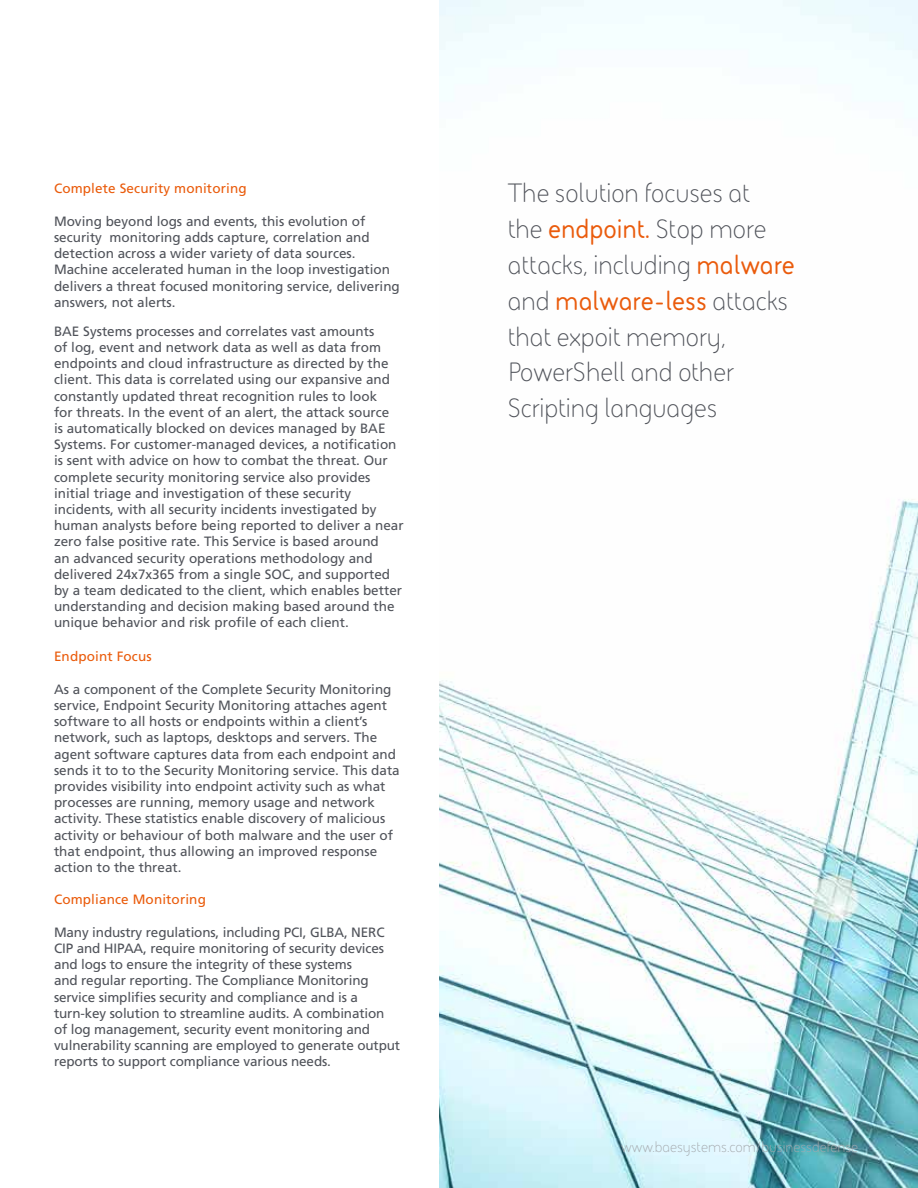
<style>
.page{position:relative;width:918px;height:1188px;background:#fff}
.page>*{position:absolute;margin:0;border:0;box-sizing:border-box;transform-origin:0 0}
.t1{font:27px/36px "BAE Systems";color:#50535a}
.t2{font:15px "BAE Systems";color:#a4a9ad}
.t3{font:13.5px/16.2px "Frutiger LT Std";color:#50535a}
.t4{font:13.5px "Frutiger LT Std";letter-spacing:.01em;color:#ea5b0b}
.s1{font-weight:700;color:#ea5b0c}
</style>
<div class="page">
<img style="left:439px;top:0;width:479px;height:1188px">
<p class="t4" style="left:54px;top:180px;width:194px">Complete Security monitoring</p>
<p class="t3" style="left:54px;top:213px;width:347px">Moving beyond logs and events, this evolution of security monitoring adds capture, correlation and detection across a wider variety of data sources.<br>Machine accelerated human in the loop investigation delivers a threat focused monitoring service, delivering answers, not alerts.</p>
<p class="t3" style="left:54px;top:323px;width:351px">BAE Systems processes and correlates vast amounts<br>of log, event and network data as well as data from endpoints and cloud infrastructure as directed by the client. This data is correlated using our expansive and constantly updated threat recognition rules to look<br>for threats. In the event of an alert, the attack source<br>is automatically blocked on devices managed by BAE Systems. For customer-managed devices, a notification is sent with advice on how to combat the threat. Our complete security monitoring service also provides initial triage and investigation of these security incidents, with all security incidents investigated by human analysts before being reported to deliver a near zero false positive rate. This Service is based around<br>an advanced security operations methodology and delivered 24x7x365 from a single SOC, and supported by a team dedicated to the client, which enables better understanding and decision making based around the unique behavior and risk profile of each client.</p>
<p class="t4" style="left:54px;top:648px;width:99px">Endpoint Focus</p>
<p class="t3" style="left:54px;top:681px;width:347px">As a component of the Complete Security Monitoring service, Endpoint Security Monitoring attaches agent software to all hosts or endpoints within a client’s network, such as laptops, desktops and servers. The agent software captures data from each endpoint and sends it to to the Security Monitoring service. This data provides visibility into endpoint activity such as what processes are running, memory usage and network activity. These statistics enable discovery of malicious activity or behaviour of both malware and the user of that endpoint, thus allowing an improved response action to the threat.</p>
<p class="t4" style="left:54px;top:891px;width:153px">Compliance Monitoring</p>
<p class="t3" style="left:54px;top:924px;width:348px">Many industry regulations, including PCI, GLBA, NERC CIP and HIPAA, require monitoring of security devices and logs to ensure the integrity of these systems<br>and regular reporting. The Compliance Monitoring service simplifies security and compliance and is a turn-key solution to streamline audits. A combination of log management, security event monitoring and vulnerability scanning are employed to generate output reports to support compliance various needs.</p>
<h1 class="t1" style="left:508px;top:174px;width:289px">The solution focuses at<br>the <span class="s1">endpoint.</span> Stop more attacks, including <span class="s1">malware </span>and <span class="s1">malware-less</span> attacks that expoit memory,<br>PowerShell and other<br>Scripting languages</h1>
<p class="t2" style="left:621px;top:1137px;width:239px">www.baesystems.com/businessdefense</p>
</div>
